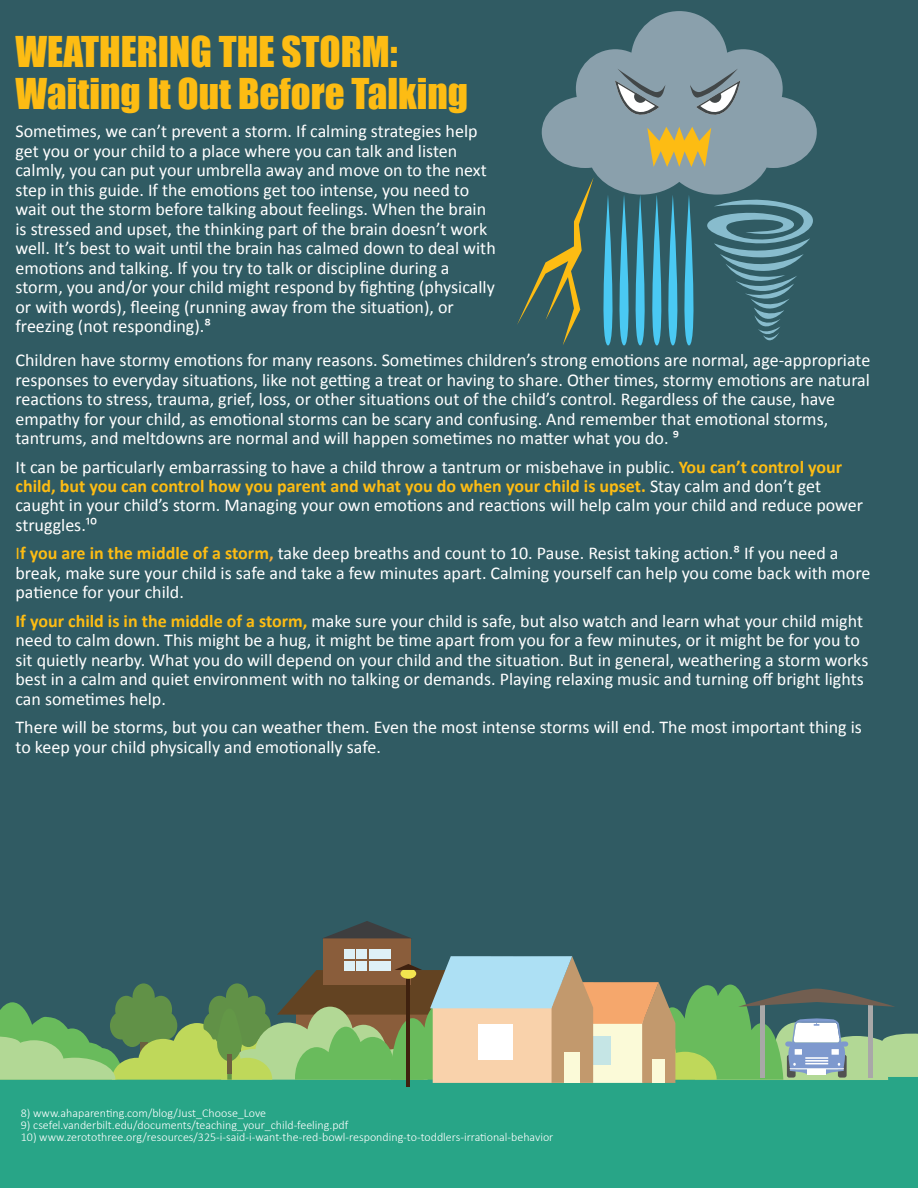
<style>
.page{position:relative;width:918px;height:1188px;background:#fff}
.page>*{position:absolute;margin:0;border:0;box-sizing:border-box;transform-origin:0 0}
.t1{font:39px/42px "Impact";color:#fdbc13}
.t2{font:18px/19.5px "Calibri";color:#fff}
.t3{font:300 12px "Calibri";color:#fff}
.s1{font-weight:700;color:#fdbc13}
.s2{color:#fdbc13}
.s3{font-weight:700;color:#fbb03f}
</style>
<div class="page">
<div style="left:0;top:0;width:918px;height:1186px;background:#305b63"></div>
<div style="left:0;top:1066px;width:918px;height:122px;background:#28a587"></div>
<svg style="left:542px;top:11px;width:275px;height:166px;fill:#8aa0ac"></svg>
<svg style="left:615px;top:69px;width:125px;height:98px"></svg>
<svg style="left:517px;top:177px;width:296px;height:169px"></svg>
<div style="left:323px;top:938px;width:88px;height:47px;background:#8a5d3b"></div>
<svg style="left:324px;top:921px;width:86px;height:17px"></svg>
<div style="left:357px;top:949px;width:10px;height:10px;background:#def1f7"></div>
<div style="left:345px;top:949px;width:10px;height:10px;background:#def1f7"></div>
<div style="left:381px;top:949px;width:10px;height:10px;background:#def1f7"></div>
<div style="left:369px;top:949px;width:10px;height:10px;background:#def1f7"></div>
<hr style="left:407px;top:979px;width:3px;height:108px;background:#3f210f">
<svg style="left:0;top:956px;width:918px;height:127px"></svg>
<p class="t1" style="left:16px;top:30px;width:454px">WEATHERING THE STORM:<br>Waiting It Out Before Talking</p>
<p class="t2" style="left:16px;top:122px;width:482px">Sometimes, we can’t prevent a storm. If calming strategies help get you or your child to a place where you can talk and listen calmly, you can put your umbrella away and move on to the next step in this guide. If the emotions get too intense, you need to wait out the storm before talking about feelings. When the brain is stressed and upset, the thinking part of the brain doesn’t work well. It’s best to wait until the brain has calmed down to deal with emotions and talking. If you try to talk or discipline during a storm, you and/or your child might respond by fighting (physically or with words), fleeing (running away from the situation), or freezing (not responding).⁸</p>
<p class="t2" style="left:16px;top:350px;width:856px">Children have stormy emotions for many reasons. Sometimes children’s strong emotions are normal, age-appropriate responses to everyday situations, like not getting a treat or having to share. Other times, stormy emotions are natural reactions to stress, trauma, grief, loss, or other situations out of the child’s control. Regardless of the cause, have empathy for your child, as emotional storms can be scary and confusing. And remember that emotional storms, tantrums, and meltdowns are normal and will happen sometimes no matter what you do. ⁹</p>
<p class="t2" style="left:16px;top:457px;width:849px">It can be particularly embarrassing to have a child throw a tantrum or misbehave in public. <span class="s1">You can’t control your child, but you can control how you parent and what you do when your child is upset.</span> Stay calm and don’t get caught in your child’s storm. Managing your own emotions and reactions will help calm your child and reduce power struggles.¹⁰</p>
<p class="t2" style="left:16px;top:544px;width:856px"><span class="s2">I</span><span class="s1">f you are in the middle of a storm</span><span class="s3">,</span> take deep breaths and count to 10. Pause. Resist taking action.⁸ If you need a break, make sure your child is safe and take a few minutes apart. Calming yourself can help you come back with more patience for your child.</p>
<p class="t2" style="left:16px;top:611px;width:854px"><span class="s1">If your child is in the middle of a storm,</span> make sure your child is safe, but also watch and learn what your child might need to calm down. This might be a hug, it might be time apart from you for a few minutes, or it might be for you to sit quietly nearby. What you do will depend on your child and the situation. But in general, weathering a storm works best in a calm and quiet environment with no talking or demands. Playing relaxing music and turning off bright lights can sometimes help.</p>
<p class="t2" style="left:16px;top:718px;width:848px">There will be storms, but you can weather them. Even the most intense storms will end. The most important thing is to keep your child physically and emotionally safe.</p>
<p class="t3" style="left:21px;top:1106px;width:247px">8) www.ahaparenting.com/blog/Just_Choose_Love</p>
<p class="t3" style="left:21px;top:1118px;width:329px">9) csefel.vanderbilt.edu/documents/teaching_your_child-feeling.pdf</p>
<p class="t3" style="left:21px;top:1130px;width:534px">10) www.zerotothree.org/resources/325-i-said-i-want-the-red-bowl-responding-to-toddlers-irrational-behavior</p>
</div>
